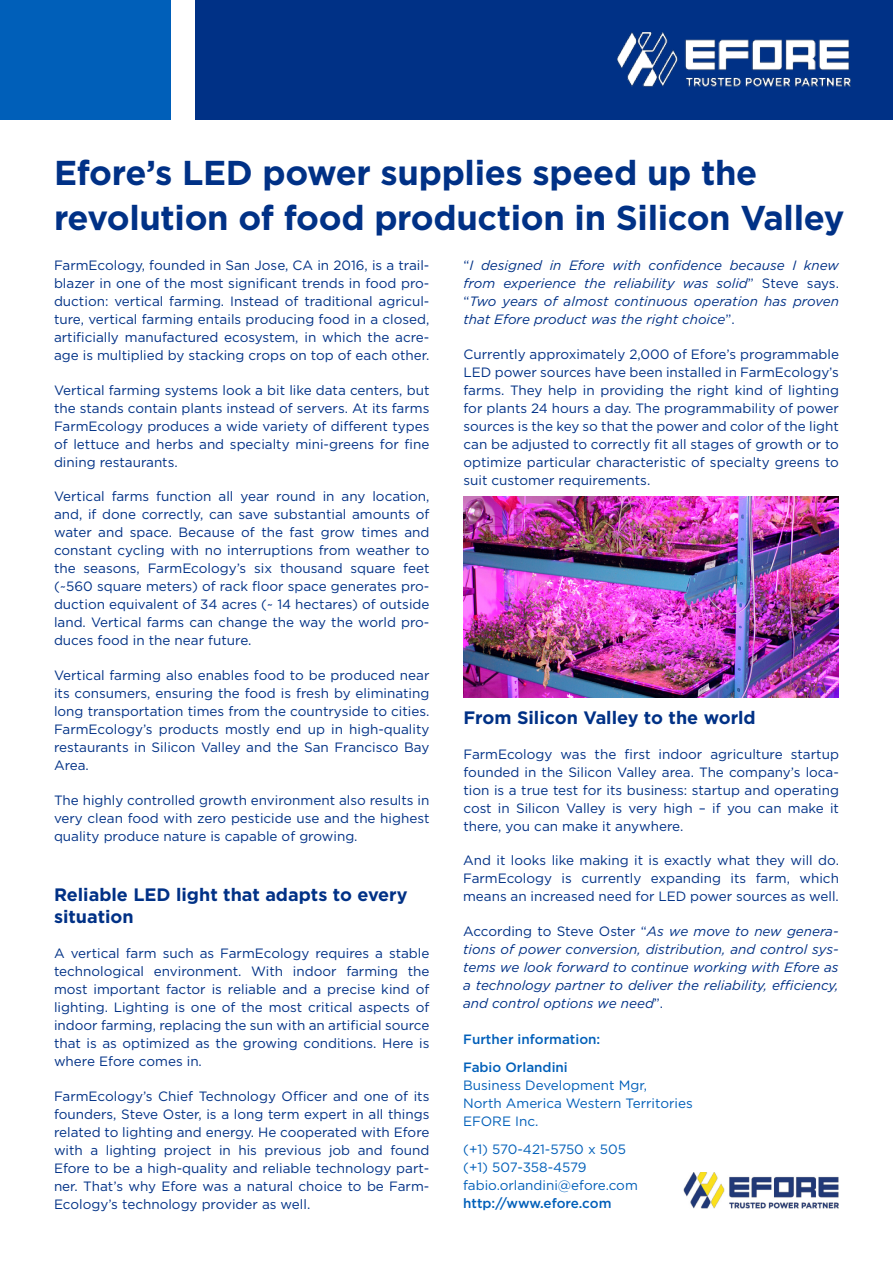
<style>
.page{position:relative;width:893px;height:1263px;background:#fff}
.page>*{position:absolute;margin:0;border:0;box-sizing:border-box;transform-origin:0 0}
.t1{font:700 34.5px/45px "Gotham";letter-spacing:-.01em;color:#003186}
.t2{font:700 18px/22.5px "Gotham";color:#003186}
.t3{font:13.5px/18px "Gotham";color:#003186;text-align:justify}
.t4{font:italic 13.5px/18px "Gotham";color:#003186;text-align:justify}
.t5{font:13.5px "Gotham";color:#005fb9}
.t6{font:500 13.5px "Gotham";color:#005fb9}
.s1{font-style:normal}
</style>
<div class="page">
<div style="left:196px;top:0;width:697px;height:119px;background:#003186"></div>
<div style="left:0;top:0;width:170px;height:119px;background:#005fb9"></div>
<img style="left:617px;top:33px;width:233px;height:54px">
<img style="left:463px;top:497px;width:376px;height:201px">
<img style="left:684px;top:1173px;width:155px;height:36px">
<p class="t1" style="left:54px;top:150px;width:792px">Efore’s LED power supplies speed up the revolution of food production in Silicon Valley</p>
<p class="t3" style="left:54px;top:256px;width:377px">FarmEcology, founded in San Jose, CA in 2016, is a trail&shy;blazer in one of the most significant trends in food pro&shy;duction: vertical farming. Instead of traditional agricul&shy;ture, vertical farming entails producing food in a closed, artificially manufactured ecosystem, in which the acre&shy;age is multiplied by stacking crops on top of each other.</p>
<p class="t3" style="left:54px;top:380px;width:377px">Vertical farming systems look a bit like data centers, but the stands contain plants instead of servers. At its farms FarmEcology produces a wide variety of different types of lettuce and herbs and specialty mini-greens for fine dining restaurants.</p>
<p class="t3" style="left:54px;top:487px;width:377px">Vertical farms function all year round in any location, and, if done correctly, can save substantial amounts of water and space. Because of the fast grow times and constant cycling with no interruptions from weather to the seasons, FarmEcology’s six thousand square feet (~560 square meters) of rack floor space generates pro&shy;duction equivalent of 34 acres (~ 14 hectares) of outside land. Vertical farms can change the way the world pro&shy;duces food in the near future.</p>
<p class="t3" style="left:54px;top:666px;width:377px">Vertical farming also enables food to be produced near its consumers, ensuring the food is fresh by eliminating long transportation times from the countryside to cities.<br>FarmEcology’s products mostly end up in high-quality restaurants in Silicon Valley and the San Francisco Bay Area.</p>
<p class="t3" style="left:54px;top:791px;width:377px">The highly controlled growth environment also results in very clean food with zero pesticide use and the highest quality produce nature is capable of growing.</p>
<p class="t2" style="left:54px;top:883px;width:355px">Reliable LED light that adapts to every situation</p>
<p class="t3" style="left:54px;top:944px;width:377px">A vertical farm such as FarmEcology requires a stable technological environment. With indoor farming the most important factor is reliable and a precise kind of lighting. Lighting is one of the most critical aspects of indoor farming, replacing the sun with an artificial source that is as optimized as the growing conditions. Here is where Efore comes in.</p>
<p class="t3" style="left:54px;top:1087px;width:377px">FarmEcology’s Chief Technology Officer and one of its founders, Steve Oster, is a long term expert in all things related to lighting and energy. He cooperated with Efore with a lighting project in his previous job and found Efore to be a high-quality and reliable technology part&shy;ner. That’s why Efore was a natural choice to be Farm-Ecology’s technology provider as well.</p>
<p class="t4" style="left:463px;top:256px;width:377px"><span class="s1">“</span>I designed in Efore with confidence because I knew from experience the reliability was solid<span class="s1">” Steve says. “</span>Two years of almost continuous operation has proven that Efore product was the right choice<span class="s1">”.</span></p>
<p class="t3" style="left:463px;top:344px;width:377px">Currently approximately 2,000 of Efore’s programmable LED power sources have been installed in FarmEcology’s farms. They help in providing the right kind of lighting for plants 24 hours a day. The programmability of power sources is the key so that the power and color of the light can be adjusted to correctly fit all stages of growth or to optimize particular characteristic of specialty greens to suit customer requirements.</p>
<p class="t2" style="left:463px;top:706px;width:294px">From Silicon Valley to the world</p>
<p class="t3" style="left:463px;top:745px;width:377px">FarmEcology was the first indoor agriculture startup founded in the Silicon Valley area. The company’s loca&shy;tion is a true test for its business: startup and operating cost in Silicon Valley is very high – if you can make it there, you can make it anywhere.</p>
<p class="t3" style="left:463px;top:851px;width:377px">And it looks like making it is exactly what they will do.<br>FarmEcology is currently expanding its farm, which means an increased need for LED power sources as well.</p>
<p class="t4" style="left:463px;top:922px;width:377px"><span class="s1">According to Steve Oster “</span>As we move to new genera&shy;tions of power conversion, distribution, and control sys&shy;tems we look forward to continue working with Efore as a technology partner to deliver the reliability, efficiency, and control options we need<span class="s1">”.</span></p>
<p class="t6" style="left:463px;top:1030px;width:139px">Further information:</p>
<p class="t6" style="left:463px;top:1058px;width:106px">Fabio Orlandini</p>
<p class="t5" style="left:463px;top:1076px;width:185px">Business Development Mgr,</p>
<p class="t5" style="left:463px;top:1094px;width:231px">North America Western Territories</p>
<p class="t5" style="left:463px;top:1112px;width:77px">EFORE Inc.</p>
<p class="t5" style="left:463px;top:1140px;width:164px">(+1) 570-421-5750 x 505</p>
<p class="t5" style="left:463px;top:1158px;width:125px">(+1) 507-358-4579</p>
<p class="t5" style="left:463px;top:1176px;width:176px">fabio.orlandini@efore.com</p>
<p class="t6" style="left:463px;top:1194px;width:150px">http://www.efore.com</p>
</div>
